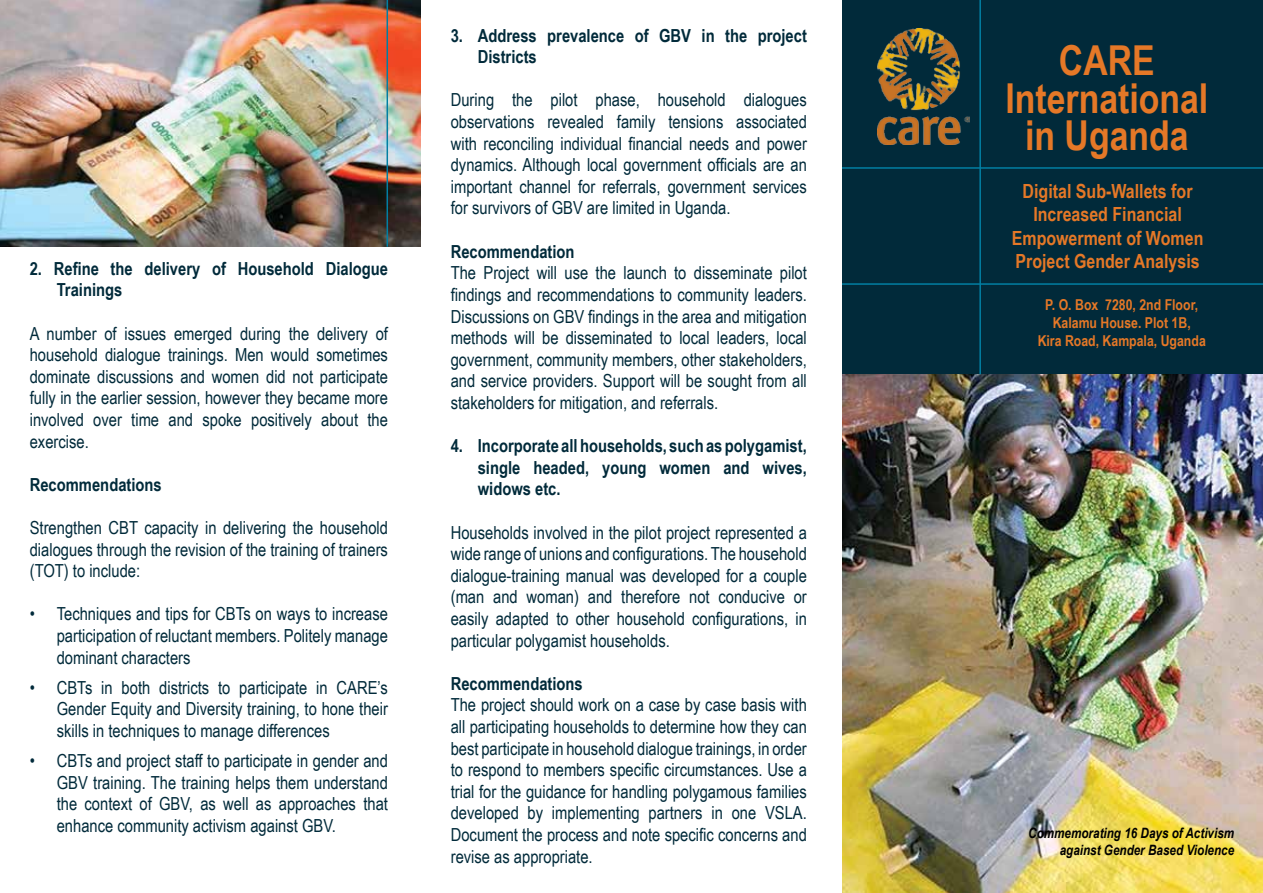
<style>
.page{position:relative;width:1263px;height:893px;background:#fff}
.page>*{position:absolute;margin:0;border:0;box-sizing:border-box;transform-origin:0 0}
.t1{font:700 41.25px/37.5px "Arial Narrow";color:#e57827;text-align:center}
.t2{font:700 19.5px/23.4px "Arial Narrow";color:#e57827;text-align:center}
.t3{font:18px/21.6px "Arial Narrow";color:#012a3a;text-align:justify}
.t4{font:700 18px/21.6px "Arial Narrow";color:#012a3a}
.t5{font:700 15px/18px "Arial Narrow";color:#e57827;text-align:center}
.t6{font:italic 700 14.25px/17.1px "Arial Narrow";color:#000;text-align:right}
</style>
<div class="page">
<div style="left:842px;top:0;width:421px;height:374px;background:#012a3a"></div>
<img style="left:877px;top:29px;width:92px;height:116px">
<img style="left:842px;top:374px;width:421px;height:519px">
<hr style="left:979px;top:0;width:2px;height:374px;background:#017fa3">
<hr style="left:842px;top:167px;width:421px;height:2px;background:#017fa3">
<hr style="left:842px;top:283px;width:421px;height:2px;background:#017fa3">
<img style="left:0;top:0;width:421px;height:247px">
<hr style="left:386px;top:0;width:2px;height:247px;background:#017fa3">
<p class="t4" style="left:57px;top:257px;width:333px;text-indent:-27px">2. Refine the delivery of Household Dialogue<br>Trainings</p>
<p class="t3" style="left:30px;top:322px;width:360px">A number of issues emerged during the delivery of household dialogue trainings. Men would sometimes dominate discussions and women did not participate fully in the earlier session, however they became more involved over time and spoke positively about the exercise.</p>
<p class="t4" style="left:30px;top:473px;width:134px">Recommendations</p>
<p class="t3" style="left:30px;top:516px;width:360px">Strengthen CBT capacity in delivering the household dialogues through the revision of the training of trainers (TOT) to include:</p>
<p class="t3" style="left:57px;top:603px;width:333px;text-indent:-27px">• Techniques and tips for CBTs on ways to increase participation of reluctant members. Politely manage dominant characters</p>
<p class="t3" style="left:57px;top:676px;width:333px;text-indent:-27px">• CBTs in both districts to participate in CARE’s Gender Equity and Diversity training, to hone their skills in techniques to manage differences</p>
<p class="t3" style="left:57px;top:749px;width:333px;text-indent:-27px">• CBTs and project staff to participate in gender and GBV training. The training helps them understand the context of GBV, as well as approaches that enhance community activism against GBV.</p>
<p class="t4" style="left:478px;top:24px;width:331px;text-indent:-27px">3. Address prevalence of GBV in the project<br>Districts</p>
<p class="t3" style="left:451px;top:89px;width:358px">During the pilot phase, household dialogues observations revealed family tensions associated with reconciling individual financial needs and power dynamics. Although local government officials are an important channel for referrals, government services for survivors of GBV are limited in Uganda.</p>
<p class="t4" style="left:451px;top:240px;width:125px">Recommendation</p>
<p class="t3" style="left:451px;top:261px;width:358px">The Project will use the launch to disseminate pilot findings and recommendations to community leaders.<br>Discussions on GBV findings in the area and mitigation methods will be disseminated to local leaders, local government, community members, other stakeholders, and service providers. Support will be sought from all stakeholders for mitigation, and referrals.</p>
<p class="t4" style="left:478px;top:434px;width:331px;text-align:justify;text-indent:-27px">4. Incorporate all households, such as polygamist, single headed, young women and wives, widows etc.</p>
<p class="t3" style="left:451px;top:521px;width:358px">Households involved in the pilot project represented a wide range of unions and configurations. The household dialogue-training manual was developed for a couple (man and woman) and therefore not conducive or easily adapted to other household configurations, in particular polygamist households.</p>
<p class="t4" style="left:451px;top:672px;width:134px">Recommendations</p>
<p class="t3" style="left:451px;top:693px;width:358px">The project should work on a case by case basis with all participating households to determine how they can best participate in household dialogue trainings, in order to respond to members specific circumstances. Use a trial for the guidance for handling polygamous families developed by implementing partners in one VSLA.<br>Document the process and note specific concerns and revise as appropriate.</p>
<h1 class="t1" style="left:1005px;top:40px;width:204px">CARE<br>International in Uganda</h1>
<p class="t2" style="left:1012px;top:178px;width:193px">Digital Sub-Wallets for<br>Increased Financial<br>Empowerment of Women<br>Project Gender Analysis</p>
<p class="t5" style="left:1038px;top:295px;width:170px">P. O. Box 7280, 2nd Floor,<br>Kalamu House. Plot 1B,<br>Kira Road, Kampala, Uganda</p>
<p class="t6" style="left:1028px;top:823px;width:207px">Commemorating 16 Days of Activism against Gender Based Violence</p>
</div>
